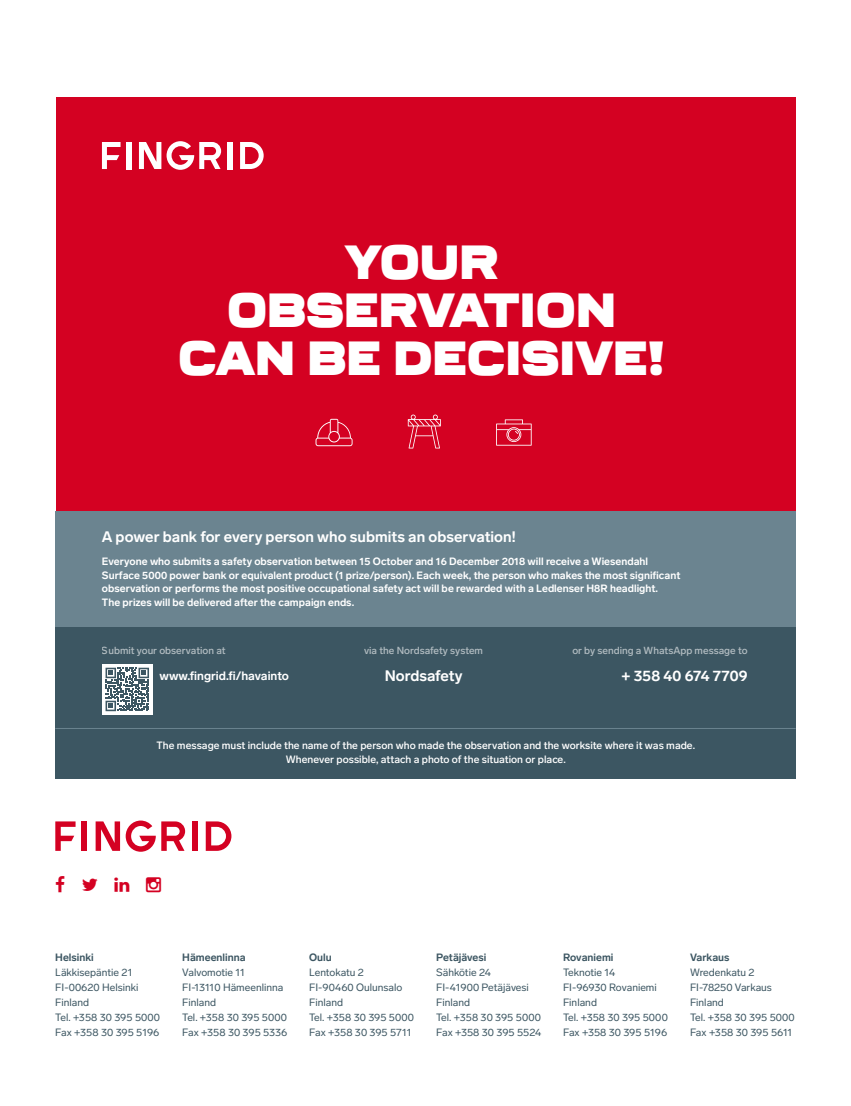
<style>
.page{position:relative;width:851px;height:1106px;background:#fff}
.page>*{position:absolute;margin:0;border:0;box-sizing:border-box;transform-origin:0 0}
.t1{font:900 47.85px/47.8px "Ferry";color:#fff;text-align:center}
.t2{font:700 15px "Lab Grotesque";color:#fff}
.t3{font:700 12px "Lab Grotesque";color:#fff}
.t4{font:10.5px/15px "Lab Grotesque";color:#3c5662}
.t5{font:700 10.5px/13.5px "Lab Grotesque";color:#fff}
.t6{font:500 10.5px/13.5px "Lab Grotesque";color:#fff;text-align:center}
.t7{font:700 10.5px "Lab Grotesque";color:#3c5662}
.t8{font:500 10.2px "Lab Grotesque";color:#fff}
</style>
<div class="page">
<div style="left:82px;top:821px;width:5px;height:30px;background:#d40122"></div>
<svg style="left:96px;top:821px;width:24px;height:30px"></svg>
<svg style="left:55px;top:821px;width:21px;height:30px"></svg>
<div style="left:192px;top:821px;width:5px;height:30px;background:#d40122"></div>
<svg style="left:206px;top:821px;width:25px;height:30px"></svg>
<svg style="left:126px;top:820px;width:59px;height:31px"></svg>
<div style="left:56px;top:97px;width:739px;height:446px;background:#d40122"></div>
<div style="left:126px;top:142px;width:5px;height:27px;background:#fff"></div>
<svg style="left:102px;top:142px;width:18px;height:27px"></svg>
<div style="left:227px;top:142px;width:5px;height:27px;background:#fff"></div>
<svg style="left:240px;top:142px;width:23px;height:27px"></svg>
<svg style="left:139px;top:141px;width:82px;height:29px"></svg>
<div style="left:55px;top:626px;width:740px;height:153px;background:#3c5662"></div>
<div style="left:102px;top:664px;width:51px;height:50px;background:#fff"></div>
<svg style="left:105px;top:667px;width:44px;height:44px"></svg>
<div style="left:55px;top:511px;width:740px;height:116px;background:#6b8490"></div>
<svg style="left:315px;top:419px;width:37px;height:27px"></svg>
<svg style="left:408px;top:414px;width:33px;height:34px"></svg>
<svg style="left:496px;top:419px;width:35px;height:26px"></svg>
<hr style="left:55px;top:728px;width:740px;height:1px;background:#6b8490">
<h1 class="t1" style="left:178px;top:239px;width:488px">YOUR<br>OBSERVATION<br>CAN BE DECISIVE!</h1>
<h2 class="t2" style="left:102px;top:528px;width:415px">A power bank for every person who submits an observation!</h2>
<p class="t5" style="left:102px;top:555px;width:580px">Everyone who submits a safety observation between 15 October and 16 December 2018 will receive a Wiesendahl Surface 5000 power bank or equivalent product (1 prize/person). Each week, the person who makes the most significant observation or performs the most positive occupational safety act will be rewarded with a Ledlenser H8R headlight.<br>The prizes will be delivered after the campaign ends.</p>
<p class="t8" style="left:102px;top:644px;width:125px">Submit your observation at</p>
<p class="t8" style="left:364px;top:644px;width:120px">via the Nordsafety system</p>
<p class="t8" style="left:572px;top:644px;width:177px">or by sending a WhatsApp message to</p>
<p class="t3" style="left:160px;top:668px;width:131px">www.fingrid.fi/havainto</p>
<h2 class="t2" style="left:384px;top:666px;width:79px">Nordsafety</h2>
<h2 class="t2" style="left:621px;top:666px;width:127px">+ 358 40 674 7709</h2>
<p class="t6" style="left:157px;top:739px;width:540px">The message must include the name of the person who made the observation and the worksite where it was made.<br>Whenever possible, attach a photo of the situation or place.</p>
<p class="t7" style="left:55px;top:950px;width:40px">Helsinki</p>
<p class="t4" style="left:55px;top:964px;width:106px">Läkkisepäntie 21<br>FI-00620 Helsinki<br>Finland<br>Tel. +358 30 395 5000<br>Fax +358 30 395 5196</p>
<p class="t7" style="left:182px;top:950px;width:65px">Hämeenlinna</p>
<p class="t4" style="left:182px;top:964px;width:107px">Valvomotie 11<br>FI-13110 Hämeenlinna<br>Finland<br>Tel. +358 30 395 5000<br>Fax +358 30 395 5336</p>
<p class="t7" style="left:309px;top:951px;width:24px">Oulu</p>
<p class="t4" style="left:309px;top:965px;width:106px">Lentokatu 2<br>FI-90460 Oulunsalo<br>Finland<br>Tel. +358 30 395 5000<br>Fax +358 30 395 5711</p>
<p class="t7" style="left:436px;top:951px;width:52px">Petäjävesi</p>
<p class="t4" style="left:436px;top:965px;width:107px">Sähkötie 24<br>FI-41900 Petäjävesi<br>Finland<br>Tel. +358 30 395 5000<br>Fax +358 30 395 5524</p>
<p class="t7" style="left:563px;top:951px;width:52px">Rovaniemi</p>
<p class="t4" style="left:563px;top:965px;width:106px">Teknotie 14<br>FI-96930 Rovaniemi<br>Finland<br>Tel. +358 30 395 5000<br>Fax +358 30 395 5196</p>
<p class="t7" style="left:690px;top:951px;width:41px">Varkaus</p>
<p class="t4" style="left:690px;top:965px;width:106px">Wredenkatu 2<br>FI-78250 Varkaus<br>Finland<br>Tel. +358 30 395 5000<br>Fax +358 30 395 5611</p>
</div>
